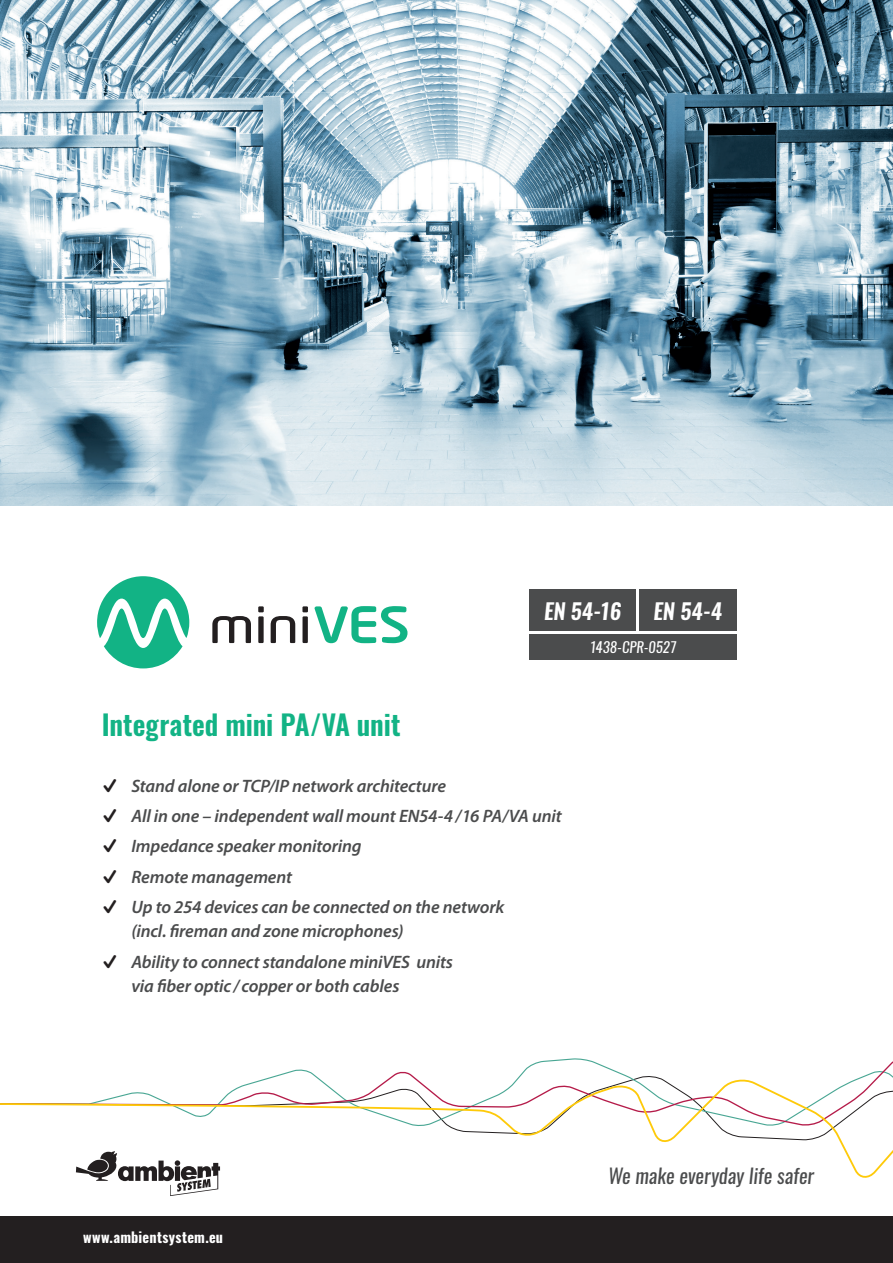
<style>
.page{position:relative;width:893px;height:1263px;background:#fff}
.page>*{position:absolute;margin:0;border:0;box-sizing:border-box;transform-origin:0 0}
.SECTION_adds{font:600 27.75px "Oswald";color:#12b385}
.Bullety_-_second{font:italic 600 21.75px "Oswald";letter-spacing:-.01em;color:#fff}
.t1{font:italic 20.25px "Oswald";color:#4b4c4d}
.t2{font:italic 600 18px/24px "Myriad Pro";letter-spacing:-.01em;color:#4b4c4d}
.Bullety_-_second-2{font:italic 14.55px "Oswald";letter-spacing:-.005em;color:#fff}
.t3{font:700 14.25px "Oswald";letter-spacing:.02em;color:#fff}
.s1{font-family:"Entypo";font-weight:400;font-style:normal;font-size:37.5px;color:#231f20}
</style>
<div class="page">
<svg style="left:124px;top:1181px;width:95px;height:15px"></svg>
<div style="left:0;top:1216px;width:893px;height:47px;background:#231f20"></div>
<svg style="left:0;top:1070px;width:893px;height:111px"></svg>
<svg style="left:315px;top:606px;width:92px;height:37px"></svg>
<svg style="left:212px;top:616px;width:39px;height:27px"></svg>
<svg style="left:258px;top:606px;width:6px;height:6px"></svg>
<div style="left:258px;top:616px;width:6px;height:27px;background:#231f20"></div>
<svg style="left:271px;top:616px;width:24px;height:27px"></svg>
<svg style="left:302px;top:606px;width:6px;height:6px"></svg>
<div style="left:303px;top:616px;width:5px;height:27px;background:#231f20"></div>
<svg style="left:97px;top:576px;width:92px;height:92px"></svg>
<div style="left:639px;top:590px;width:98px;height:41px;background:#4b4c4d"></div>
<div style="left:529px;top:590px;width:107px;height:41px;background:#4b4c4d"></div>
<div style="left:529px;top:634px;width:208px;height:26px;background:#4b4c4d"></div>
<img style="left:0;top:0;width:893px;height:505px">
<p class="SECTION_adds" style="left:102px;top:705px;width:300px">Integrated mini PA/VA unit</p>
<p class="Bullety_-_second" style="left:544px;top:595px;width:79px">EN 54-16</p>
<p class="Bullety_-_second" style="left:654px;top:595px;width:70px">EN 54-4</p>
<p class="Bullety_-_second-2" style="left:589px;top:637px;width:89px">1438-CPR-0527</p>
<p class="t2" style="left:102px;top:773px;width:346px"><span class="s1">W</span> Stand alone or TCP/IP network architecture</p>
<p class="t2" style="left:102px;top:803px;width:462px"><span class="s1">W</span> All in one – independent wall mount EN54-4 /16 PA/VA unit</p>
<p class="t2" style="left:102px;top:834px;width:261px"><span class="s1">W</span> Impedance speaker monitoring</p>
<p class="t2" style="left:102px;top:864px;width:192px"><span class="s1">W</span> Remote management</p>
<p class="t2" style="left:131px;top:895px;width:374px;text-indent:-30px"><span class="s1">W</span> Up to 254 devices can be connected on the network (incl. fireman and zone microphones)</p>
<p class="t2" style="left:131px;top:949px;width:323px;text-indent:-30px"><span class="s1">W</span> Ability to connect standalone miniVES units via fiber optic / copper or both cables</p>
<p class="t3" style="left:83px;top:1228px;width:141px">www.ambientsystem.eu</p>
<p class="t1" style="left:608px;top:1162px;width:207px">We make everyday life safer</p>
</div>
